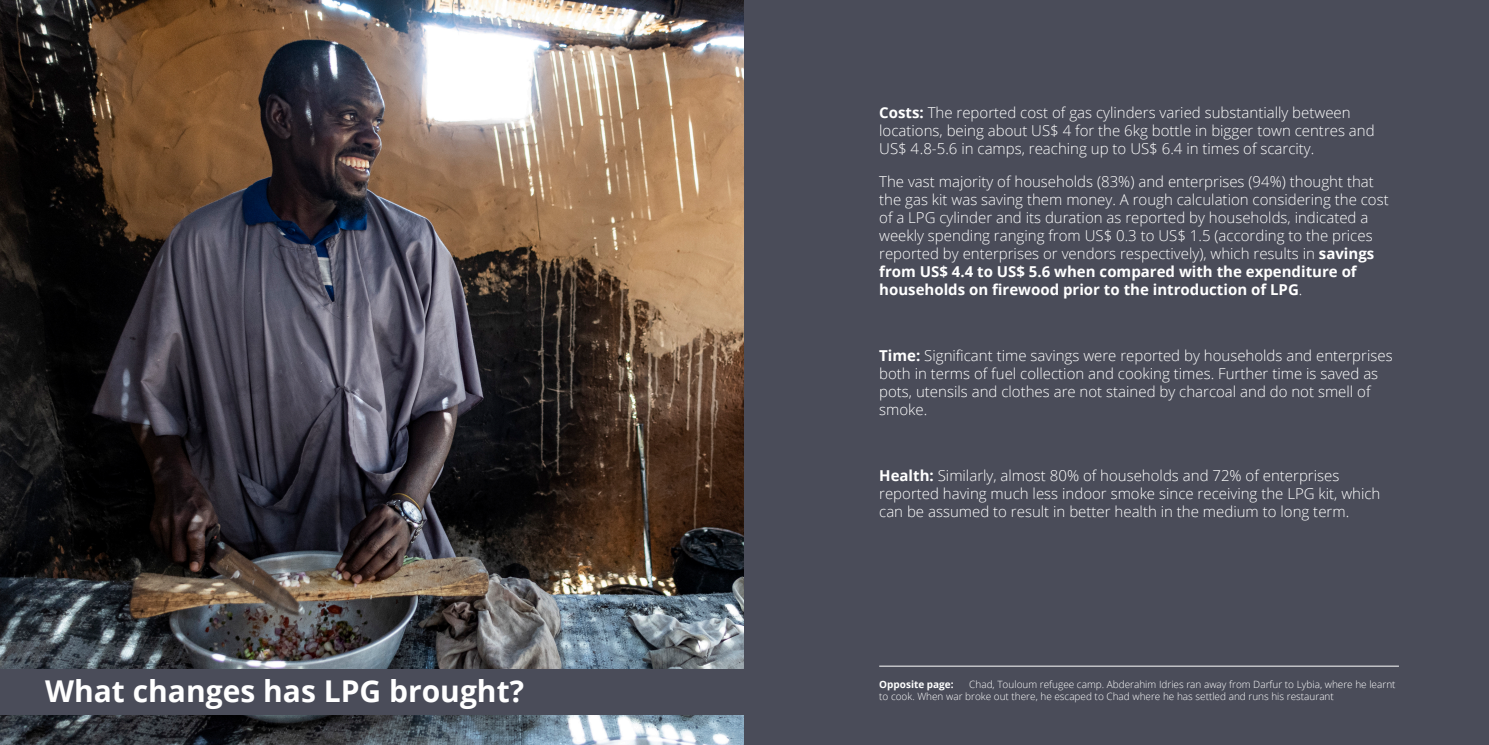
<style>
.page{position:relative;width:1489px;height:745px;background:#fff}
.page>*{position:absolute;margin:0;border:0;box-sizing:border-box;transform-origin:0 0}
.Chapter_Heading_Left{font:700 30px "Open Sans";color:#fff}
.t1{font:300 15px/18px "Open Sans";color:#fff}
.Caption_left{font:300 10px/12px "Open Sans";color:#fff}
.Caption_left-2{font:700 10px "Open Sans";color:#fff}
.s1{font-weight:700}
</style>
<div class="page">
<img style="left:0;top:0;width:744px;height:744px">
<div style="left:744px;top:0;width:744px;height:744px;background:#4a4c59"></div>
<div style="left:0;top:669px;width:744px;height:45px;background:#4a4c59"></div>
<hr style="left:879px;top:665px;width:519px;height:1px;background:#fff">
<p class="t1" style="left:879px;top:103px;width:497px"><span class="s1">Costs:</span> The reported cost of gas cylinders varied substantially between locations, being about US$ 4 for the 6kg bottle in bigger town centres and<br>US$ 4.8-5.6 in camps, reaching up to US$ 6.4 in times of scarcity.</p>
<p class="t1" style="left:879px;top:172px;width:511px">The vast majority of households (83%) and enterprises (94%) thought that the gas kit was saving them money. A rough calculation considering the cost of a LPG cylinder and its duration as reported by households, indicated a weekly spending ranging from US$ 0.3 to US$ 1.5 (according to the prices reported by enterprises or vendors respectively), which results in <span class="s1">savings from US$ 4.4 to US$ 5.6 when compared with the expenditure of households on firewood prior to the introduction of LPG</span>.</p>
<p class="t1" style="left:879px;top:346px;width:515px"><span class="s1">Time:</span> Significant time savings were reported by households and enterprises both in terms of fuel collection and cooking times. Further time is saved as pots, utensils and clothes are not stained by charcoal and do not smell of smoke.</p>
<p class="t1" style="left:879px;top:466px;width:503px"><span class="s1">Health:</span> Similarly, almost 80% of households and 72% of enterprises reported having much less indoor smoke since receiving the LPG kit, which can be assumed to result in better health in the medium to long term.</p>
<p class="Chapter_Heading_Left" style="left:45px;top:669px;width:480px">What changes has LPG brought?</p>
<p class="Caption_left-2" style="left:879px;top:676px;width:76px">Opposite page:</p>
<p class="Caption_left" style="left:879px;top:677px;width:518px;text-indent:90px">Chad, Touloum refugee camp. Abderahim Idries ran away from Darfur to Lybia, where he learnt to cook. When war broke out there, he escaped to Chad where he has settled and runs his restaurant</p>
</div>
